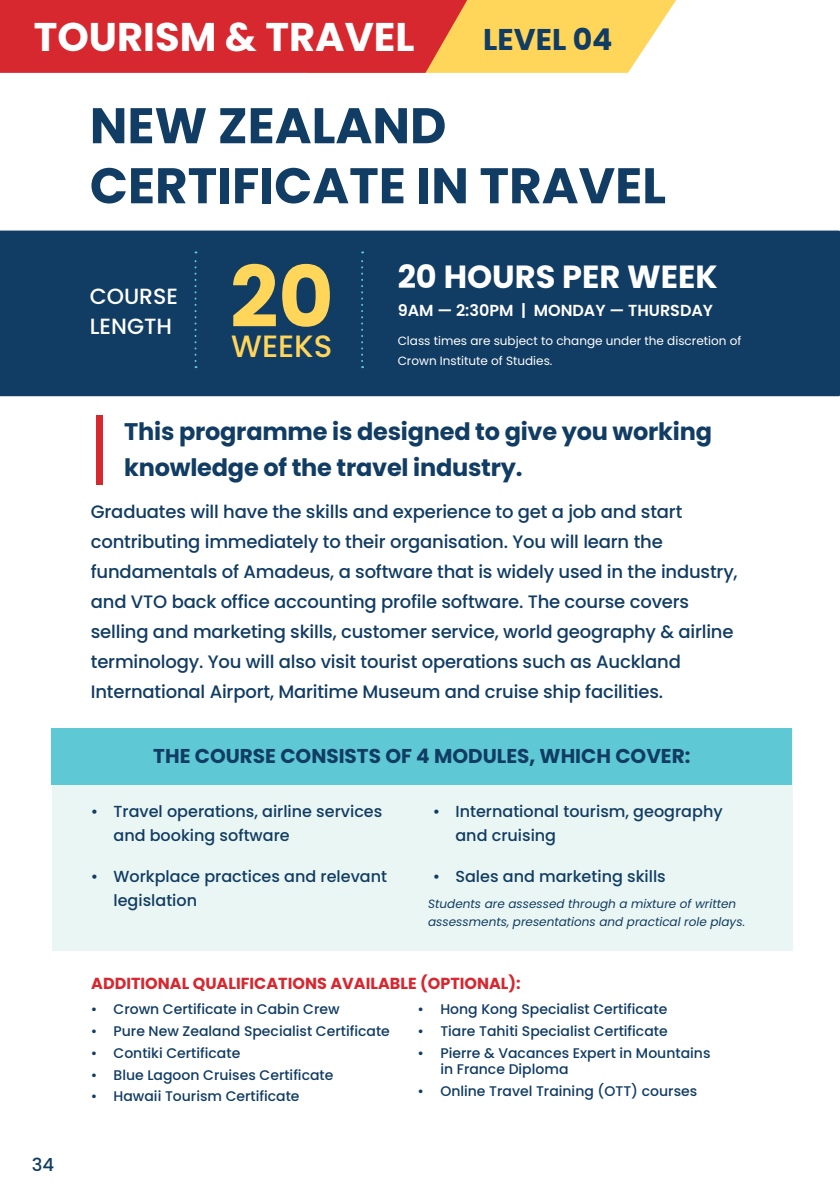
<style>
.page{position:relative;width:840px;height:1191px;background:#fff}
.page>*{position:absolute;margin:0;border:0;box-sizing:border-box;transform-origin:0 0}
.t1{font:700 84.8px "Poppins";color:#ffd65a}
.t2{font:700 50px/60px "Poppins";color:#113c63}
.t3{font:700 40px "Poppins";color:#fff}
.t4{font:700 32px "Poppins";color:#fff}
.t5{font:500 30.8px "Poppins";color:#ffd65a}
.t6{font:700 30px "Poppins";color:#113c63}
.t7{font:700 24px/36px "Poppins";letter-spacing:-.01em;color:#113c63}
.t8{font:500 22px/30px "Poppins";color:#fff}
.t9{font:700 20px "Poppins";color:#113c63}
.t10{font:500 18px/30px "Poppins";letter-spacing:-.01em;color:#113c63}
.t11{font:500 16px/24px "Poppins";color:#113c63}
.t12{font:700 16px "Poppins";color:#d7272f}
.t13{font:600 16px "Poppins";color:#fff}
.t14{font:500 14px/16px "Poppins";color:#113c63}
.t15{font:italic 12px/18px "Poppins";color:#113c63}
.t16{font:12px/20px "Poppins";color:#fff}
</style>
<div class="page">
<hr style="left:839px;top:1146px;width:1px;height:45px;background:#ffd65a">
<svg style="left:0;top:0;width:675px;height:73px;background:#e46343"></svg>
<div style="left:96px;top:415px;width:6px;height:69px;background:#d7272f"></div>
<div style="left:0;top:230px;width:839px;height:166px;background:#113c63"></div>
<svg style="left:194px;top:251px;width:2px;height:117px"></svg>
<svg style="left:361px;top:251px;width:2px;height:117px"></svg>
<div style="left:52px;top:729px;width:740px;height:222px;background:#eaf6f3"></div>
<div style="left:51px;top:728px;width:740px;height:57px;background:#5fc8d5"></div>
<h3 class="t3" style="left:34px;top:14px;width:382px">TOURISM &amp; TRAVEL</h3>
<h3 class="t6" style="left:483px;top:23px;width:131px">LEVEL 04</h3>
<h2 class="t2" style="left:90px;top:96px;width:577px">NEW ZEALAND<br>CERTIFICATE IN TRAVEL</h2>
<p class="t8" style="left:90px;top:281px;width:90px">COURSE<br>LENGTH</p>
<h1 class="t1" style="left:230px;top:248px;width:105px">20</h1>
<h3 class="t5" style="left:231px;top:328px;width:103px">WEEKS</h3>
<p class="t16" style="left:397px;top:331px;width:345px">Class times are subject to change under the discretion of<br>Crown Institute of Studies.</p>
<h3 class="t4" style="left:397px;top:258px;width:321px">20 HOURS PER WEEK</h3>
<p class="t13" style="left:397px;top:301px;width:317px">9AM — 2:30PM | MONDAY — THURSDAY</p>
<h3 class="t7" style="left:124px;top:414px;width:589px">This programme is designed to give you working knowledge of the travel industry.</h3>
<p class="t10" style="left:91px;top:496px;width:648px">Graduates will have the skills and experience to get a job and start contributing immediately to their organisation. You will learn the fundamentals of Amadeus, a software that is widely used in the industry, and VTO back office accounting profile software. The course covers selling and marketing skills, customer service, world geography &amp; airline terminology. You will also visit tourist operations such as Auckland International Airport, Maritime Museum and cruise ship facilities.</p>
<p class="t9" style="left:153px;top:744px;width:538px">THE COURSE CONSISTS OF 4 MODULES, WHICH COVER:</p>
<p class="t11" style="left:113px;top:799px;width:270px;text-indent:-23px">• Travel operations, airline services and booking software</p>
<p class="t11" style="left:113px;top:864px;width:275px;text-indent:-23px">• Workplace practices and relevant legislation</p>
<p class="t11" style="left:455px;top:799px;width:268px;text-indent:-23px">• International tourism, geography and cruising</p>
<p class="t11" style="left:432px;top:864px;width:234px">• Sales and marketing skills</p>
<p class="t15" style="left:428px;top:895px;width:318px">Students are assessed through a mixture of written assessments, presentations and practical role plays.</p>
<p class="t12" style="left:91px;top:974px;width:431px">ADDITIONAL QUALIFICATIONS AVAILABLE (OPTIONAL):</p>
<p class="t10" style="left:32px;top:1149px;width:24px">34</p>
<p class="t14" style="left:91px;top:1001px;width:250px">• Crown Certificate in Cabin Crew</p>
<p class="t14" style="left:91px;top:1023px;width:300px">• Pure New Zealand Specialist Certificate</p>
<p class="t14" style="left:91px;top:1045px;width:151px">• Contiki Certificate</p>
<p class="t14" style="left:91px;top:1066px;width:244px">• Blue Lagoon Cruises Certificate</p>
<p class="t14" style="left:91px;top:1088px;width:210px">• Hawaii Tourism Certificate</p>
<p class="t14" style="left:417px;top:1001px;width:251px">• Hong Kong Specialist Certificate</p>
<p class="t14" style="left:417px;top:1023px;width:251px">• Tiare Tahiti Specialist Certificate</p>
<p class="t14" style="left:440px;top:1045px;width:271px;text-indent:-23px">• Pierre &amp; Vacances Expert in Mountains in France Diploma</p>
<p class="t14" style="left:417px;top:1082px;width:281px">• Online Travel Training (OTT) courses</p>
</div>
